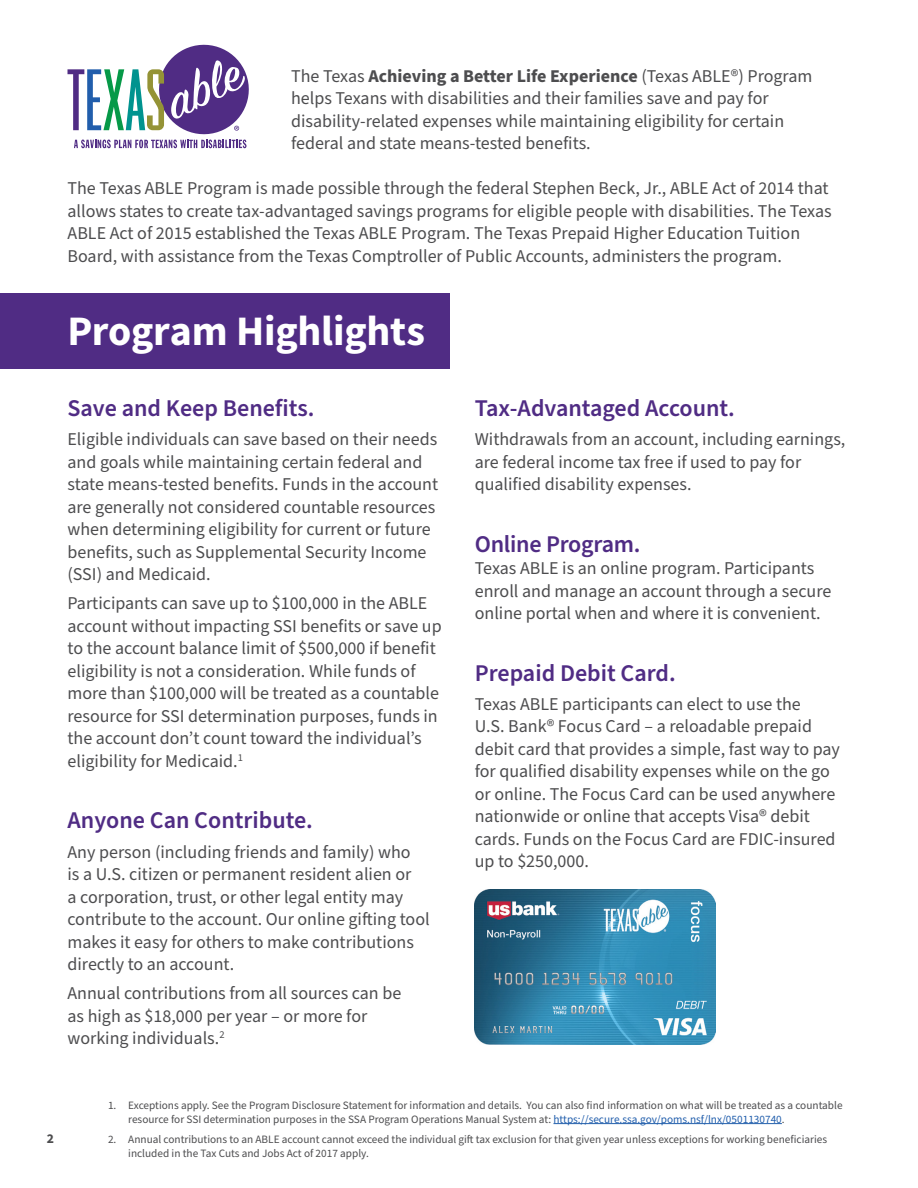
<style>
.page{position:relative;width:918px;height:1188px;background:#fff}
.page>*{position:absolute;margin:0;border:0;box-sizing:border-box;transform-origin:0 0}
.t1{font:42px "Source Sans Variable";letter-spacing:-.01em;color:#fff}
.t2{font:600 24px "Source Sans Pro";color:#502c84}
.t3{font:18px/22.5px "Source Sans Pro";color:#4d4d4f}
.t4{font:700 13.5px "Source Sans Pro";color:#4d4d4f}
.t5{font:11.25px/13.5px "Source Sans Pro";color:#4d4d4f}
.s1{font-weight:700}
.s2{color:#215eac}
</style>
<div class="page">
<div style="left:0;top:293px;width:450px;height:75px;background:#502c84"></div>
<svg style="left:68px;top:44px;width:181px;height:104px"></svg>
<hr style="left:554px;top:1123px;width:228px;height:1px;background:#215eac">
<img style="left:475px;top:890px;width:241px;height:155px">
<p class="t3" style="left:291px;top:65px;width:523px">The Texas <span class="s1">Achieving a Better Life Experience</span> (Texas ABLE®) Program helps Texans with disabilities and their families save and pay for disability-related expenses while maintaining eligibility for certain federal and state means-tested benefits.</p>
<p class="t3" style="left:68px;top:177px;width:766px">The Texas ABLE Program is made possible through the federal Stephen Beck, Jr., ABLE Act of 2014 that allows states to create tax-advantaged savings programs for eligible people with disabilities. The Texas ABLE Act of 2015 established the Texas ABLE Program. The Texas Prepaid Higher Education Tuition Board, with assistance from the Texas Comptroller of Public Accounts, administers the program.</p>
<h1 class="t1" style="left:68px;top:306px;width:359px">Program Highlights</h1>
<h2 class="t2" style="left:68px;top:392px;width:248px">Save and Keep Benefits.</h2>
<p class="t3" style="left:68px;top:428px;width:372px">Eligible individuals can save based on their needs and goals while maintaining certain federal and state means-tested benefits. Funds in the account are generally not considered countable resources when determining eligibility for current or future benefits, such as Supplemental Security Income (SSI) and Medicaid.</p>
<p class="t3" style="left:68px;top:593px;width:376px">Participants can save up to $100,000 in the ABLE account without impacting SSI benefits or save up to the account balance limit of $500,000 if benefit eligibility is not a consideration. While funds of more than $100,000 will be treated as a countable resource for SSI determination purposes, funds in the account don’t count toward the individual’s eligibility for Medicaid.<sup>1</sup></p>
<h2 class="t2" style="left:68px;top:804px;width:247px">Anyone Can Contribute.</h2>
<p class="t3" style="left:68px;top:841px;width:364px">Any person (including friends and family) who<br>is a U.S. citizen or permanent resident alien or<br>a corporation, trust, or other legal entity may contribute to the account. Our online gifting tool makes it easy for others to make contributions directly to an account.</p>
<p class="t3" style="left:68px;top:983px;width:335px">Annual contributions from all sources can be as high as $18,000 per year – or more for working individuals.<sup>2</sup></p>
<h2 class="t2" style="left:475px;top:392px;width:262px">Tax-Advantaged Account.</h2>
<p class="t3" style="left:475px;top:428px;width:372px">Withdrawals from an account, including earnings, are federal income tax free if used to pay for qualified disability expenses.</p>
<h2 class="t2" style="left:475px;top:528px;width:167px">Online Program.</h2>
<p class="t3" style="left:475px;top:557px;width:358px">Texas ABLE is an online program. Participants enroll and manage an account through a secure online portal when and where it is convenient.</p>
<h2 class="t2" style="left:475px;top:657px;width:203px">Prepaid Debit Card.</h2>
<p class="t3" style="left:475px;top:693px;width:367px">Texas ABLE participants can elect to use the<br>U.S. Bank® Focus Card – a reloadable prepaid debit card that provides a simple, fast way to pay for qualified disability expenses while on the go or online. The Focus Card can be used anywhere nationwide or online that accepts Visa® debit cards. Funds on the Focus Card are FDIC-insured up to $250,000.</p>
<p class="t4" style="left:47px;top:1129px;width:9px">2</p>
<p class="t5" style="left:128px;top:1099px;width:716px;text-indent:-20px">1. Exceptions apply. See the Program Disclosure Statement for information and details. You can also find information on what will be treated as a countable resource for SSI determination purposes in the SSA Program Operations Manual System at: <span class="s2">https://secure.ssa.gov/poms.nsf/lnx/0501130740</span>.</p>
<p class="t5" style="left:128px;top:1133px;width:700px;text-indent:-20px">2. Annual contributions to an ABLE account cannot exceed the individual gift tax exclusion for that given year unless exceptions for working beneficiaries included in the Tax Cuts and Jobs Act of 2017 apply.</p>
</div>
